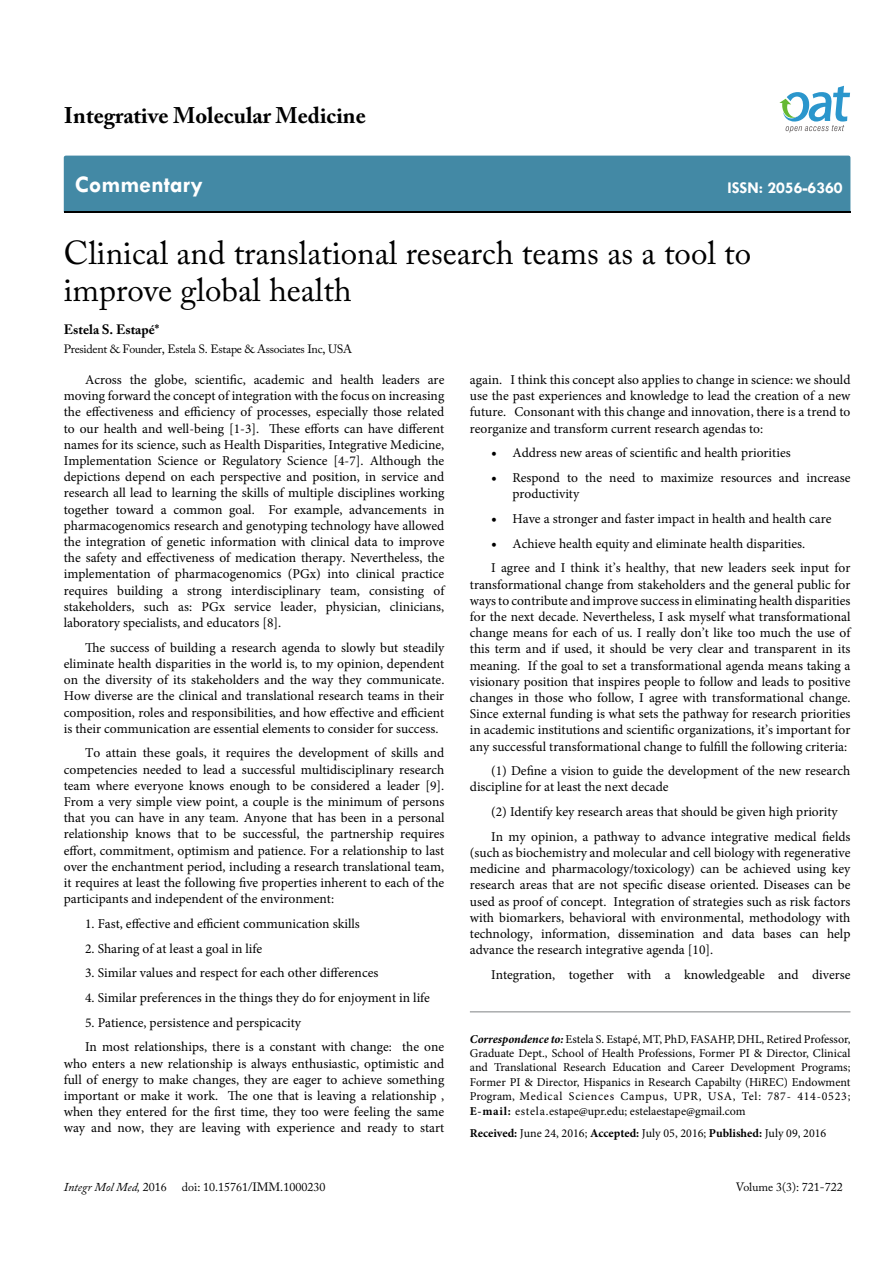
<style>
.page{position:relative;width:893px;height:1263px;background:#fff}
.page>*{position:absolute;margin:0;border:0;box-sizing:border-box;transform-origin:0 0}
.t1{font:33px/37.5px "Adobe Caslon Pro";color:#000}
.t2{font:700 24px "Tw Cen";color:#fff}
.t3{font:700 22.5px "Adobe Caslon Pro";color:#000}
.t4{font:700 16.5px "Tw Cen";color:#fff}
.t5{font:13.5px/16.2px "Minion Pro";color:#000;text-align:justify}
.t6{font:700 13.5px "Adobe Caslon Pro";color:#000}
.t7{font:12px/14.4px "Minion Pro";color:#000;text-align:justify}
.t8{font:12px "Adobe Caslon Pro";letter-spacing:-.02em;color:#000}
.t9{font:12px "Adobe Caslon Pro";color:#000}
.t10{font:italic 12px "Adobe Caslon Pro";color:#000}
.s1{font-size:15px}
.s2{font-weight:700;font-style:italic}
.s3{font-weight:700}
.s4{font-style:normal}
</style>
<div class="page">
<div style="left:64px;top:156px;width:786px;height:56px;background:#4389a5"></div>
<svg style="left:779px;top:86px;width:71px;height:47px"></svg>
<hr style="left:470px;top:1011px;width:380px;height:1px;background:#808285">
<h3 class="t3" style="left:64px;top:102px;width:303px">Integrative Molecular Medicine</h3>
<h2 class="t2" style="left:75px;top:170px;width:130px">Commentary</h2>
<p class="t4" style="left:727px;top:178px;width:117px">ISSN: 2056-6360</p>
<h1 class="t1" style="left:64px;top:233px;width:689px">Clinical and translational research teams as a tool to improve global health</h1>
<p class="t6" style="left:64px;top:322px;width:97px">Estela S. Estapé*</p>
<p class="t8" style="left:64px;top:342px;width:290px">President &amp; Founder, Estela S. Estape &amp; Associates Inc, USA</p>
<p class="t5" style="left:64px;top:372px;width:382px;text-indent:21px">Across the globe, scientific, academic and health leaders are moving forward the concept of integration with the focus on increasing the effectiveness and efficiency of processes, especially those related to our health and well-being [1-3]. These efforts can have different names for its science, such as Health Disparities, Integrative Medicine, Implementation Science or Regulatory Science [4-7]. Although the depictions depend on each perspective and position, in service and research all lead to learning the skills of multiple disciplines working together toward a common goal. For example, advancements in pharmacogenomics research and genotyping technology have allowed the integration of genetic information with clinical data to improve the safety and effectiveness of medication therapy. Nevertheless, the implementation of pharmacogenomics (PGx) into clinical practice requires building a strong interdisciplinary team, consisting of stakeholders, such as: PGx service leader, physician, clinicians, laboratory specialists, and educators [8].</p>
<p class="t5" style="left:64px;top:639px;width:382px;text-indent:21px">The success of building a research agenda to slowly but steadily eliminate health disparities in the world is, to my opinion, dependent on the diversity of its stakeholders and the way they communicate.<br>How diverse are the clinical and translational research teams in their composition, roles and responsibilities, and how effective and efficient is their communication are essential elements to consider for success.</p>
<p class="t5" style="left:64px;top:745px;width:382px;text-indent:21px">To attain these goals, it requires the development of skills and competencies needed to lead a successful multidisciplinary research team where everyone knows enough to be considered a leader [9].<br>From a very simple view point, a couple is the minimum of persons that you can have in any team. Anyone that has been in a personal relationship knows that to be successful, the partnership requires effort, commitment, optimism and patience. For a relationship to last over the enchantment period, including a research translational team, it requires at least the following five properties inherent to each of the participants and independent of the environment:</p>
<p class="t5" style="left:85px;top:915px;width:276px">1. Fast, effective and efficient communication skills</p>
<p class="t5" style="left:85px;top:940px;width:179px">2. Sharing of at least a goal in life</p>
<p class="t5" style="left:85px;top:965px;width:295px">3. Similar values and respect for each other differences</p>
<p class="t5" style="left:85px;top:990px;width:346px">4. Similar preferences in the things they do for enjoyment in life</p>
<p class="t5" style="left:85px;top:1010px;width:361px;line-height:24.8px">5. Patience, persistence and perspicacity<br>In most relationships, there is a constant with change: the one</p>
<p class="t5" style="left:64px;top:1055px;width:382px">who enters a new relationship is always enthusiastic, optimistic and full of energy to make changes, they are eager to achieve something important or make it work. The one that is leaving a relationship , when they entered for the first time, they too were feeling the same way and now, they are leaving with experience and ready to start</p>
<p class="t5" style="left:470px;top:372px;width:382px">again. I think this concept also applies to change in science: we should use the past experiences and knowledge to lead the creation of a new future. Consonant with this change and innovation, there is a trend to reorganize and transform current research agendas to:</p>
<p class="t5" style="left:491px;top:445px;width:301px"><span class="s1">•</span> Address new areas of scientific and health priorities</p>
<p class="t5" style="left:512px;top:470px;width:340px;text-indent:-21px"><span class="s1">•</span> Respond to the need to maximize resources and increase productivity</p>
<p class="t5" style="left:491px;top:510px;width:342px"><span class="s1">•</span> Have a stronger and faster impact in health and health care</p>
<p class="t5" style="left:491px;top:531px;width:361px;line-height:24.8px"><span class="s1">•</span> Achieve health equity and eliminate health disparities.<br>I agree and I think it’s healthy, that new leaders seek input for</p>
<p class="t5" style="left:470px;top:576px;width:382px">transformational change from stakeholders and the general public for ways to contribute and improve success in eliminating health disparities for the next decade. Nevertheless, I ask myself what transformational change means for each of us. I really don’t like too much the use of this term and if used, it should be very clear and transparent in its meaning. If the goal to set a transformational agenda means taking a visionary position that inspires people to follow and leads to positive changes in those who follow, I agree with transformational change.<br>Since external funding is what sets the pathway for research priorities in academic institutions and scientific organizations, it’s important for any successful transformational change to fulfill the following criteria:</p>
<p class="t5" style="left:470px;top:763px;width:382px;text-indent:21px">(1) Define a vision to guide the development of the new research discipline for at least the next decade</p>
<p class="t5" style="left:491px;top:799px;width:361px;line-height:24.8px">(2) Identify key research areas that should be given high priority<br>In my opinion, a pathway to advance integrative medical fields</p>
<p class="t5" style="left:470px;top:845px;width:382px">(such as biochemistry and molecular and cell biology with regenerative medicine and pharmacology/toxicology) can be achieved using key research areas that are not specific disease oriented. Diseases can be used as proof of concept. Integration of strategies such as risk factors with biomarkers, behavioral with environmental, methodology with technology, information, dissemination and data bases can help advance the research integrative agenda [10].</p>
<p class="t5" style="left:491px;top:967px;width:361px">Integration, together with a knowledgeable and diverse</p>
<p class="t7" style="left:470px;top:1031px;width:382px"><span class="s2">Correspondence to:</span> Estela S. Estapé, MT, PhD, FASAHP, DHL, Retired Professor, Graduate Dept., School of Health Professions, Former PI &amp; Director, Clinical and Translational Research Education and Career Development Programs; Former PI &amp; Director, Hispanics in Research Capabilty (HiREC) Endowment Program, Medical Sciences Campus, UPR, USA, Tel: 787- 414-0523; <span class="s3">E-mail:</span> estela.estape@upr.edu; estelaestape@gmail.com</p>
<p class="t7" style="left:470px;top:1126px;width:358px"><span class="s3">Received:</span> June 24, 2016; <span class="s3">Accepted:</span> July 05, 2016; <span class="s3">Published:</span> July 09, 2016</p>
<p class="t10" style="left:64px;top:1180px;width:104px">Integr Mol Med, <span class="s4">2016</span></p>
<p class="t9" style="left:182px;top:1180px;width:145px">doi: 10.15761/IMM.1000230</p>
<p class="t9" style="left:736px;top:1180px;width:108px">Volume 3(3): 721-722</p>
</div>
